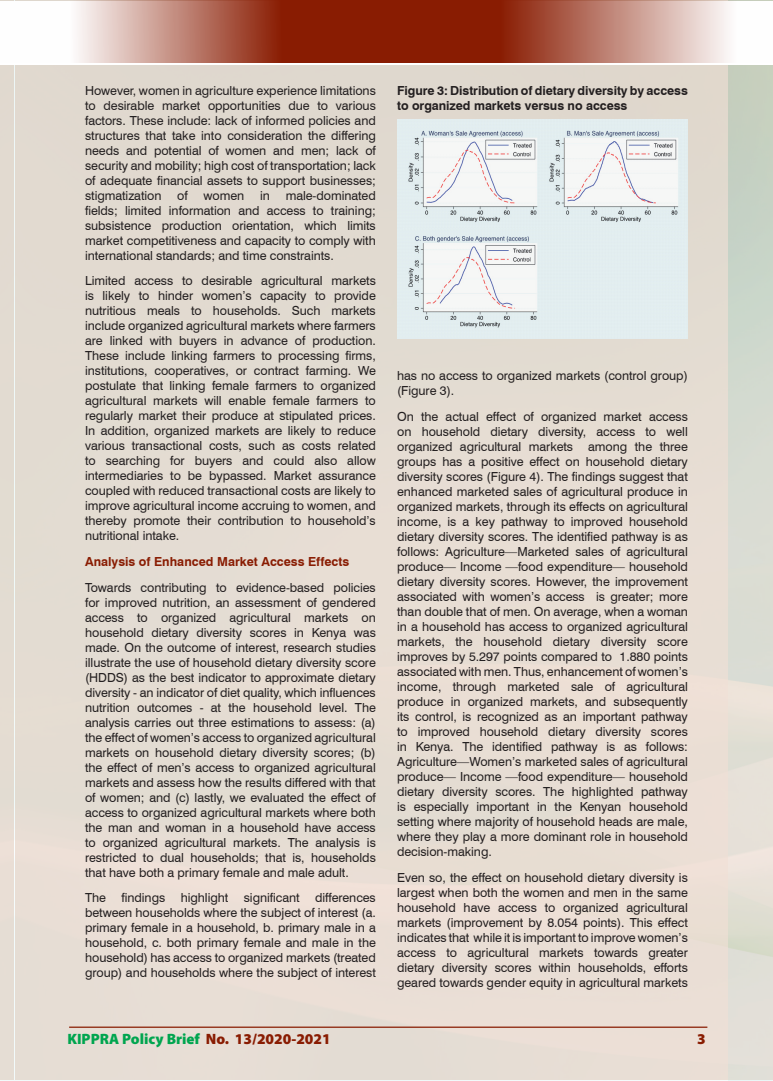
<style>
.page{position:relative;width:773px;height:1081px;background:#fff}
.page>*{position:absolute;margin:0;border:0;box-sizing:border-box;transform-origin:0 0}
.t1{font:900 15px "Myriad Pro";color:#00a54f}
.t2{font:900 15px "Myriad Pro";color:#891c02}
.t3{font:12.5px/15px "Swiss 721 BT";letter-spacing:-.005em;color:#231f20;text-align:justify}
.t4{font:700 12.5px/15px "Swiss 721 BT";letter-spacing:-.005em;color:#231f20}
.t5{font:700 12.5px "Swiss 721 BT";color:#891c02}
.s1{color:#891c02}
</style>
<div class="page">
<div style="left:16px;top:0;width:712px;height:1081px;background:#e5ddd3"></div>
<hr style="left:69px;top:1026px;width:638px;height:2px;background:#891c02">
<svg style="left:16px;top:1px;width:379px;height:62px"></svg>
<svg style="left:395px;top:1px;width:340px;height:62px;background:#b06856"></svg>
<img style="left:397px;top:119px;width:290px;height:220px">
<p class="t3" style="left:85px;top:82px;width:292px">However, women in agriculture experience limitations to desirable market opportunities due to various factors. These include: lack of informed policies and structures that take into consideration the differing needs and potential of women and men; lack of security and mobility; high cost of transportation; lack of adequate financial assets to support businesses; stigmatization</p>
<p class="t3" style="left:177px;top:187px;width:12px">of</p>
<p class="t3" style="left:203px;top:187px;width:42px">women</p>
<p class="t3" style="left:260px;top:187px;width:11px">in</p>
<p class="t3" style="left:85px;top:187px;width:292px;text-indent:200px">male-dominated fields; limited information and access to training; subsistence production orientation, which limits market competitiveness and capacity to comply with international standards; and time constraints.</p>
<p class="t3" style="left:85px;top:273px;width:292px">Limited access to desirable agricultural markets is likely to hinder women’s capacity to provide nutritious meals to households. Such markets include organized agricultural markets where farmers are linked with buyers in advance of production.<br>These include linking farmers to processing firms, institutions, cooperatives, or contract farming. We postulate that linking female farmers to organized agricultural markets will enable female farmers to regularly market their produce at stipulated prices.<br>In addition, organized markets are likely to reduce various transactional costs, such as costs related to searching for buyers and could also allow intermediaries to be bypassed. Market assurance coupled with reduced transactional costs are likely to improve agricultural income accruing to women, and thereby promote their contribution to household’s nutritional intake.</p>
<p class="t5" style="left:85px;top:554px;width:265px">Analysis of Enhanced Market Access Effects</p>
<p class="t3" style="left:85px;top:579px;width:292px">Towards contributing to evidence-based policies for improved nutrition, an assessment of gendered access to organized agricultural markets on household dietary diversity scores in Kenya was made. On the outcome of interest, research studies illustrate the use of household dietary diversity score (HDDS) as the best indicator to approximate dietary diversity - an indicator of diet quality, which influences nutrition outcomes - at the household level. The analysis carries out three estimations to assess: (a) the effect of women’s access to organized agricultural markets on household dietary diversity scores; (b) the effect of men’s access to organized agricultural markets and assess how the results differed with that of women; and (c) lastly, we evaluated the effect of access to organized agricultural markets where both the man and woman in a household have access to organized agricultural markets. The analysis is restricted to dual households; that is, households that have both a primary female and male adult.</p>
<p class="t3" style="left:85px;top:890px;width:292px">The findings highlight significant differences between households where the subject of interest (a. primary female in a household, b. primary male in a household, c. both primary female and male in the household) has access to organized markets (treated group) and households where the subject of interest</p>
<p class="t4" style="left:397px;top:82px;width:292px">Figure 3: Distribution of dietary diversity by access to organized markets versus no access</p>
<p class="t3" style="left:397px;top:368px;width:292px">has no access to organized markets (control group) (Figure 3).</p>
<p class="t3" style="left:397px;top:409px;width:292px">On the actual effect of organized market access on household dietary diversity, access to well organized agricultural markets among the three groups has a positive effect on household dietary diversity scores (Figure 4). The findings suggest that enhanced marketed sales of agricultural produce in organized markets, through its effects on agricultural income, is a key pathway to improved household dietary diversity scores. The identified pathway is as follows: Agriculture—Marketed sales of agricultural produce— Income —food expenditure— household dietary diversity scores. However, the improvement associated with women’s access is greater; more than double that of men. On average, when a woman in a household has access to organized agricultural markets, the household dietary diversity score improves by 5.297 points compared to 1.880 points associated with men. Thus, enhancement of women’s income, through marketed sale of agricultural produce in organized markets, and subsequently its control, is recognized as an important pathway to improved household dietary diversity scores in Kenya. The identified pathway is as follows:<br>Agriculture—Women’s marketed sales of agricultural produce— Income —food expenditure— household dietary diversity scores. The highlighted pathway is especially important in the Kenyan household setting where majority of household heads are male, where they play a more dominant role in household decision-making.</p>
<p class="t3" style="left:397px;top:869px;width:292px">Even so, the effect on household dietary diversity is largest when both the women and men in the same household have access to organized agricultural markets (improvement by 8.054 points). This effect indicates that while it is important to improve women’s access to agricultural markets towards greater dietary diversity scores within households, efforts geared towards gender equity in agricultural markets</p>
<p class="t1" style="left:67px;top:1029px;width:265px">KIPPRA Policy Brief <span class="s1">No. 13/2020-2021</span></p>
<p class="t2" style="left:697px;top:1029px;width:10px">3</p>
</div>
